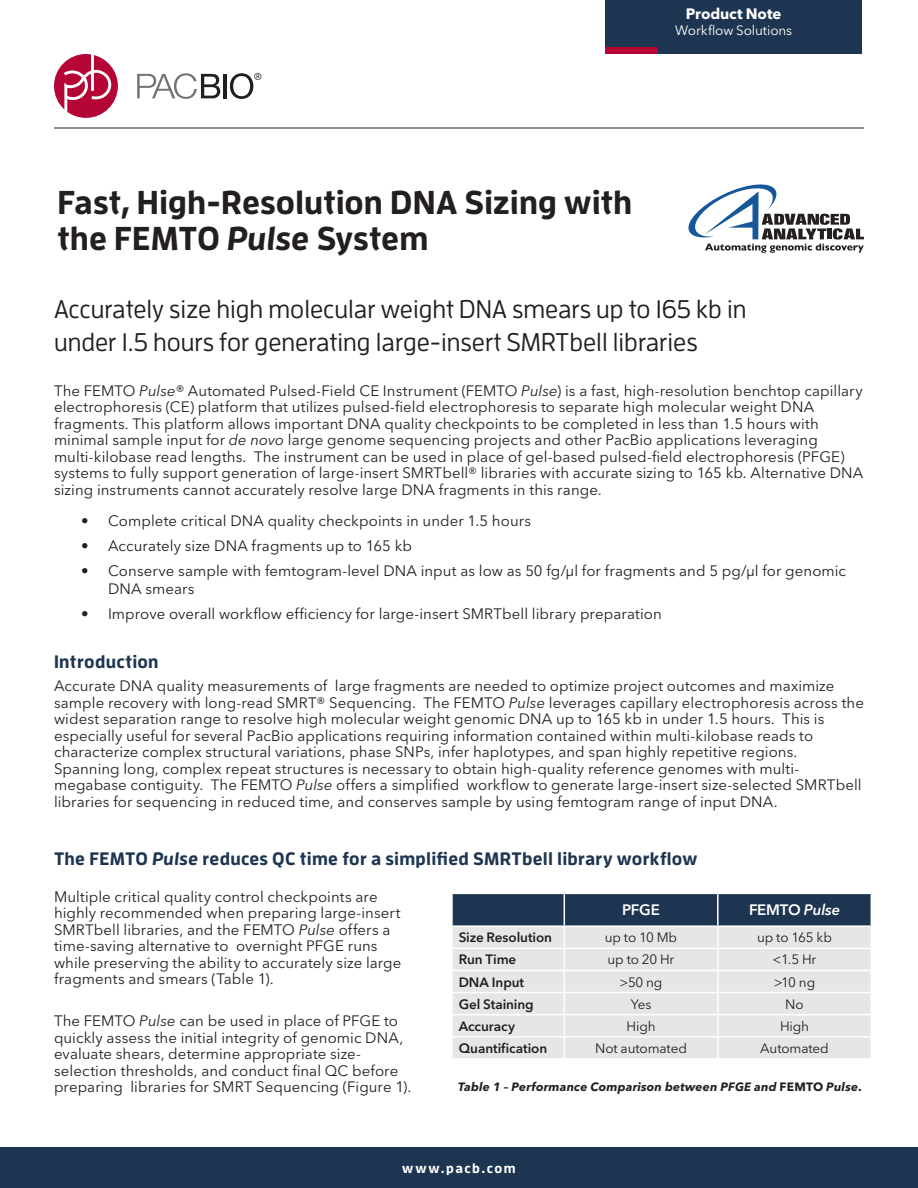
<style>
.page{position:relative;width:918px;height:1188px;background:#fff}
.page>*{position:absolute;margin:0;border:0;box-sizing:border-box;transform-origin:0 0}
.t1{font:700 33px/36px "Enzo OT";color:#231f20}
.t2{font:500 25.5px/33px "Enzo OT";color:#231f20}
.t3{font:700 18px "Enzo OT";letter-spacing:.015em;color:#1e3551}
.t4{font:15px/16.5px "Avenir Next LT Pro";letter-spacing:.005em;color:#231f20}
.t5{font:600 15px "Avenir Next LT Pro";letter-spacing:-.02em;color:#fff}
.t6{font:700 15px "Avenir Next LT Pro";letter-spacing:-.005em;color:#fff}
.t7{font:13.5px "Avenir Next LT Pro";letter-spacing:-.015em;color:#231f20}
.t8{font:600 13.5px "Avenir Next LT Pro";letter-spacing:-.005em;color:#231f20}
.t9{font:13.5px "Avenir Next LT Pro";letter-spacing:-.01em;color:#fff}
.t10{font:700 13.5px "Enzo OT";letter-spacing:.11em;color:#fff}
.t11{font:italic 700 12px "Avenir Next LT Pro";letter-spacing:.015em;color:#231f20}
.s1{font-style:italic}
.s2{font-style:normal}
</style>
<div class="page">
<div style="left:605px;top:0;width:257px;height:54px;background:#1e3551"></div>
<svg style="left:137px;top:73px;width:83px;height:26px"></svg>
<hr style="left:224px;top:74px;width:3px;height:24px;background:#231f20">
<svg style="left:230px;top:73px;width:31px;height:26px"></svg>
<svg style="left:54px;top:54px;width:64px;height:64px"></svg>
<hr style="left:54px;top:128px;width:810px;height:1px;background:#231f20">
<div style="left:605px;top:48px;width:53px;height:6px;background:#b50536"></div>
<div style="left:0;top:1148px;width:918px;height:40px;background:#1e3551"></div>
<svg style="left:688px;top:184px;width:176px;height:69px"></svg>
<svg style="left:452px;top:893px;width:420px;height:165px;background:#c2c6cd"></svg>
<p class="t6" style="left:686px;top:4px;width:97px">Product Note</p>
<p class="t9" style="left:675px;top:22px;width:119px">Workflow Solutions</p>
<h1 class="t1" style="left:58px;top:183px;width:576px">Fast, High-Resolution DNA Sizing with the FEMTO <span class="s1">Pulse</span> System</h1>
<h2 class="t2" style="left:54px;top:292px;width:694px">Accurately size high molecular weight DNA smears up to 165 kb in under 1.5 hours for generating large-insert SMRTbell libraries</h2>
<p class="t4" style="left:54px;top:382px;width:811px">The FEMTO <span class="s1">Pulse®</span> Automated Pulsed-Field CE Instrument (FEMTO <span class="s1">Pulse</span>) is a fast, high-resolution benchtop capillary electrophoresis (CE) platform that utilizes pulsed-field electrophoresis to separate high molecular weight DNA fragments. This platform allows important DNA quality checkpoints to be completed in less than 1.5 hours with minimal sample input for <span class="s1">de novo</span> large genome sequencing projects and other PacBio applications leveraging multi-kilobase read lengths. The instrument can be used in place of gel-based pulsed-field electrophoresis (PFGE) systems to fully support generation of large-insert SMRTbell® libraries with accurate sizing to 165 kb. Alternative DNA sizing instruments cannot accurately resolve large DNA fragments in this range.</p>
<p class="t4" style="left:81px;top:513px;width:452px">• Complete critical DNA quality checkpoints in under 1.5 hours</p>
<p class="t4" style="left:81px;top:538px;width:333px">• Accurately size DNA fragments up to 165 kb</p>
<p class="t4" style="left:108px;top:562px;width:740px;line-height:18px;text-indent:-27px">• Conserve sample with femtogram-level DNA input as low as 50 fg/µl for fragments and 5 pg/µl for genomic<br>DNA smears</p>
<p class="t4" style="left:81px;top:605px;width:582px">• Improve overall workflow efficiency for large-insert SMRTbell library preparation</p>
<p class="t3" style="left:54px;top:650px;width:106px">Introduction</p>
<p class="t4" style="left:54px;top:677px;width:812px">Accurate DNA quality measurements of large fragments are needed to optimize project outcomes and maximize sample recovery with long-read SMRT® Sequencing. The FEMTO <span class="s1">Pulse</span> leverages capillary electrophoresis across the widest separation range to resolve high molecular weight genomic DNA up to 165 kb in under 1.5 hours. This is especially useful for several PacBio applications requiring information contained within multi-kilobase reads to characterize complex structural variations, phase SNPs, infer haplotypes, and span highly repetitive regions.<br>Spanning long, complex repeat structures is necessary to obtain high-quality reference genomes with multi&shy;megabase contiguity. The FEMTO <span class="s1">Pulse</span> offers a simplified workflow to generate large-insert size-selected SMRTbell libraries for sequencing in reduced time, and conserves sample by using femtogram range of input DNA.</p>
<p class="t3" style="left:54px;top:847px;width:645px">The FEMTO <span class="s1">Pulse</span> reduces QC time for a simplified SMRTbell library workflow</p>
<p class="t4" style="left:54px;top:888px;width:349px">Multiple critical quality control checkpoints are highly recommended when preparing large-insert SMRTbell libraries, and the FEMTO <span class="s1">Pulse</span> offers a time-saving alternative to overnight PFGE runs while preserving the ability to accurately size large fragments and smears (Table 1).</p>
<p class="t4" style="left:54px;top:1013px;width:359px">The FEMTO <span class="s1">Pulse</span> can be used in place of PFGE to quickly assess the initial integrity of genomic DNA, evaluate shears, determine appropriate size&shy;selection thresholds, and conduct final QC before preparing libraries for SMRT Sequencing (Figure 1).</p>
<p class="t5" style="left:622px;top:901px;width:39px">PFGE</p>
<p class="t5" style="left:749px;top:901px;width:93px">FEMTO <span class="s1">Pulse</span></p>
<p class="t8" style="left:459px;top:929px;width:95px">Size Resolution</p>
<p class="t7" style="left:605px;top:930px;width:74px">up to 10 Mb</p>
<p class="t7" style="left:757px;top:930px;width:76px">up to 165 kb</p>
<p class="t8" style="left:459px;top:952px;width:59px">Run Time</p>
<p class="t7" style="left:608px;top:952px;width:68px">up to 20 Hr</p>
<p class="t7" style="left:773px;top:952px;width:45px">&lt;1.5 Hr</p>
<p class="t8" style="left:459px;top:974px;width:67px">DNA Input</p>
<p class="t7" style="left:620px;top:974px;width:44px">&gt;50 ng</p>
<p class="t7" style="left:774px;top:974px;width:43px">&gt;10 ng</p>
<p class="t8" style="left:459px;top:996px;width:77px">Gel Staining</p>
<p class="t7" style="left:631px;top:996px;width:22px">Yes</p>
<p class="t7" style="left:785px;top:996px;width:20px">No</p>
<p class="t8" style="left:459px;top:1018px;width:58px">Accuracy</p>
<p class="t7" style="left:627px;top:1018px;width:31px">High</p>
<p class="t7" style="left:780px;top:1018px;width:31px">High</p>
<p class="t8" style="left:459px;top:1040px;width:90px">Quantification</p>
<p class="t7" style="left:595px;top:1040px;width:93px">Not automated</p>
<p class="t7" style="left:760px;top:1040px;width:70px">Automated</p>
<p class="t11" style="left:458px;top:1080px;width:405px">Table 1 – Performance Comparison between PFGE and <span class="s2">FEMTO</span> Pulse<span class="s2">.</span></p>
<p class="t10" style="left:402px;top:1160px;width:115px">www.pacb.com</p>
</div>
